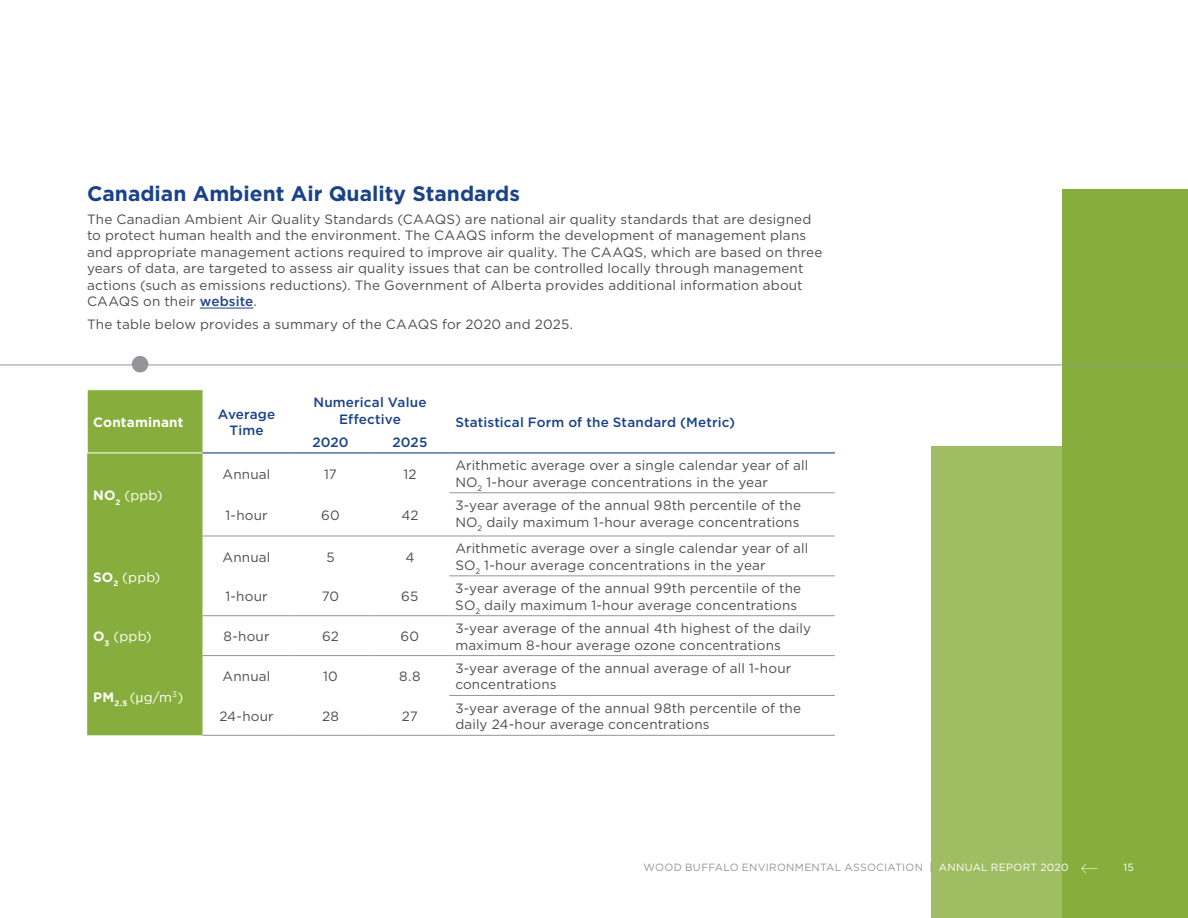
<style>
.page{position:relative;width:1188px;height:918px;background:#fff}
.page>*{position:absolute;margin:0;border:0;box-sizing:border-box;transform-origin:0 0}
.t1{font:700 21px "Gotham HTF";color:#1a428a}
.t2{font:13.5px/16.5px "Gotham HTF";letter-spacing:.01em;color:#4d4d4f}
.t3{font:500 13.5px/16.5px "Gotham HTF";letter-spacing:.01em;color:#1a428a;text-align:center}
.t4{font:13.5px "Gotham HTF";letter-spacing:.015em;color:#fff}
.t5{font:700 13.5px "Gotham HTF";letter-spacing:.015em;color:#fff}
.t6{font:10.5px "Gotham HTF";letter-spacing:.025em;color:#939598}
.t7{font:10.5px "Gotham HTF";color:#fff}
.s1{font-weight:500;color:#25408f}
.s2{font-weight:700}
.s3{font-family:"Helvetica Neue"}
.s4{color:#fff}
</style>
<div class="page">
<hr style="left:200px;top:308px;width:53px;height:1px;background:#25408f">
<div style="left:87px;top:390px;width:116px;height:345px;background:#87ae3d"></div>
<hr style="left:87px;top:453px;width:116px;height:1px;background:#fff">
<hr style="left:203px;top:452px;width:88px;height:1px;background:#1a428a">
<hr style="left:449px;top:452px;width:386px;height:1px;background:#1a428a">
<hr style="left:291px;top:452px;width:79px;height:1px;background:#1a428a">
<hr style="left:370px;top:452px;width:79px;height:1px;background:#1a428a">
<hr style="left:203px;top:536px;width:88px;height:1px;background:#939598">
<hr style="left:291px;top:536px;width:79px;height:1px;background:#939598">
<hr style="left:370px;top:536px;width:79px;height:1px;background:#939598">
<hr style="left:449px;top:536px;width:386px;height:1px;background:#939598">
<hr style="left:203px;top:615px;width:88px;height:1px;background:#939598">
<hr style="left:291px;top:615px;width:79px;height:1px;background:#939598">
<hr style="left:370px;top:615px;width:79px;height:1px;background:#939598">
<hr style="left:449px;top:615px;width:386px;height:1px;background:#939598">
<hr style="left:203px;top:655px;width:88px;height:1px;background:#939598">
<hr style="left:291px;top:655px;width:79px;height:1px;background:#939598">
<hr style="left:370px;top:655px;width:79px;height:1px;background:#939598">
<hr style="left:449px;top:655px;width:386px;height:1px;background:#939598">
<hr style="left:203px;top:735px;width:88px;height:1px;background:#939598">
<hr style="left:291px;top:735px;width:79px;height:1px;background:#939598">
<hr style="left:370px;top:735px;width:79px;height:1px;background:#939598">
<hr style="left:449px;top:735px;width:386px;height:1px;background:#939598">
<hr style="left:449px;top:493px;width:386px;height:1px;background:#939598">
<hr style="left:449px;top:576px;width:386px;height:1px;background:#939598">
<hr style="left:449px;top:695px;width:386px;height:1px;background:#939598">
<div style="left:1063px;top:190px;width:125px;height:728px;background:#87ae3d"></div>
<div style="left:931px;top:446px;width:134px;height:472px;background:#9fbe63"></div>
<div style="left:132px;top:356px;width:16px;height:16px;background:#939598;border-radius:50%"></div>
<hr style="left:0;top:365px;width:1188px;height:1px;background:#939598">
<svg style="left:1081px;top:864px;width:17px;height:9px"></svg>
<h1 class="t1" style="left:87px;top:181px;width:434px">Canadian Ambient Air Quality Standards</h1>
<p class="t2" style="left:87px;top:211px;width:737px">The Canadian Ambient Air Quality Standards (CAAQS) are national air quality standards that are designed to protect human health and the environment. The CAAQS inform the development of management plans and appropriate management actions required to improve air quality. The CAAQS, which are based on three years of data, are targeted to assess air quality issues that can be controlled locally through management actions (such as emissions reductions). The Government of Alberta provides additional information about CAAQS on their <span class="s1">website</span>.</p>
<p class="t2" style="left:87px;top:316px;width:488px">The table below provides a summary of the CAAQS for 2020 and 2025.</p>
<p class="t5" style="left:93px;top:414px;width:92px">Contaminant</p>
<p class="t3" style="left:218px;top:405px;width:59px">Average<br>Time</p>
<p class="t3" style="left:313px;top:394px;width:115px">Numerical Value<br>Effective</p>
<p class="t3" style="left:312px;top:434px;width:38px">2020</p>
<p class="t3" style="left:392px;top:434px;width:37px">2025</p>
<p class="t3" style="left:455px;top:414px;width:281px">Statistical Form of the Standard (Metric)</p>
<p class="t4" style="left:93px;top:488px;width:71px"><span class="s2">NO</span><sub>2</sub> (ppb)</p>
<p class="t4" style="left:93px;top:569px;width:69px"><span class="s2">SO</span><sub>2</sub> (ppb)</p>
<p class="t2" style="left:223px;top:465px;width:49px">Annual</p>
<p class="t2" style="left:324px;top:465px;width:14px">17</p>
<p class="t2" style="left:403px;top:465px;width:15px">12</p>
<p class="t2" style="left:455px;top:457px;width:354px">Arithmetic average over a single calendar year of all<br>NO<sub>2</sub> 1-hour average concentrations in the year</p>
<p class="t2" style="left:225px;top:507px;width:44px">1-hour</p>
<p class="t2" style="left:321px;top:507px;width:20px">60</p>
<p class="t2" style="left:401px;top:507px;width:19px">42</p>
<p class="t2" style="left:455px;top:497px;width:347px">3-year average of the annual 98th percentile of the<br>NO<sub>2</sub> daily maximum 1-hour average concentrations</p>
<p class="t2" style="left:223px;top:548px;width:49px">Annual</p>
<p class="t2" style="left:326px;top:548px;width:10px">5</p>
<p class="t2" style="left:405px;top:548px;width:11px">4</p>
<p class="t2" style="left:455px;top:540px;width:354px">Arithmetic average over a single calendar year of all<br>SO<sub>2</sub> 1-hour average concentrations in the year</p>
<p class="t2" style="left:225px;top:588px;width:44px">1-hour</p>
<p class="t2" style="left:322px;top:588px;width:19px">70</p>
<p class="t2" style="left:401px;top:588px;width:19px">65</p>
<p class="t2" style="left:455px;top:580px;width:347px">3-year average of the annual 99th percentile of the<br>SO<sub>2</sub> daily maximum 1-hour average concentrations</p>
<p class="t4" style="left:93px;top:629px;width:60px"><span class="s2">O</span><sub>3</sub> (ppb)</p>
<p class="t2" style="left:224px;top:628px;width:47px">8-hour</p>
<p class="t2" style="left:322px;top:628px;width:18px">62</p>
<p class="t2" style="left:401px;top:628px;width:20px">60</p>
<p class="t2" style="left:455px;top:620px;width:357px">3-year average of the annual 4th highest of the daily maximum 8-hour average ozone concentrations</p>
<p class="t4" style="left:93px;top:690px;width:92px"><span class="s2">PM</span><sub>2.5</sub> (<span class="s3">µ</span>g/m<sup>3</sup>)</p>
<p class="t2" style="left:223px;top:668px;width:49px">Annual</p>
<p class="t2" style="left:323px;top:668px;width:16px">10</p>
<p class="t2" style="left:399px;top:668px;width:23px">8.8</p>
<p class="t2" style="left:455px;top:660px;width:337px">3-year average of the annual average of all 1-hour concentrations</p>
<p class="t2" style="left:219px;top:708px;width:56px">24-hour</p>
<p class="t2" style="left:322px;top:708px;width:18px">28</p>
<p class="t2" style="left:402px;top:708px;width:18px">27</p>
<p class="t2" style="left:455px;top:700px;width:347px">3-year average of the annual 98th percentile of the daily 24-hour average concentrations</p>
<p class="t6" style="left:644px;top:862px;width:426px">WOOD BUFFALO ENVIRONMENTAL ASSOCIATION | <span class="s4">ANNUAL REPORT 2020</span></p>
<p class="t7" style="left:1123px;top:862px;width:12px">15</p>
</div>
